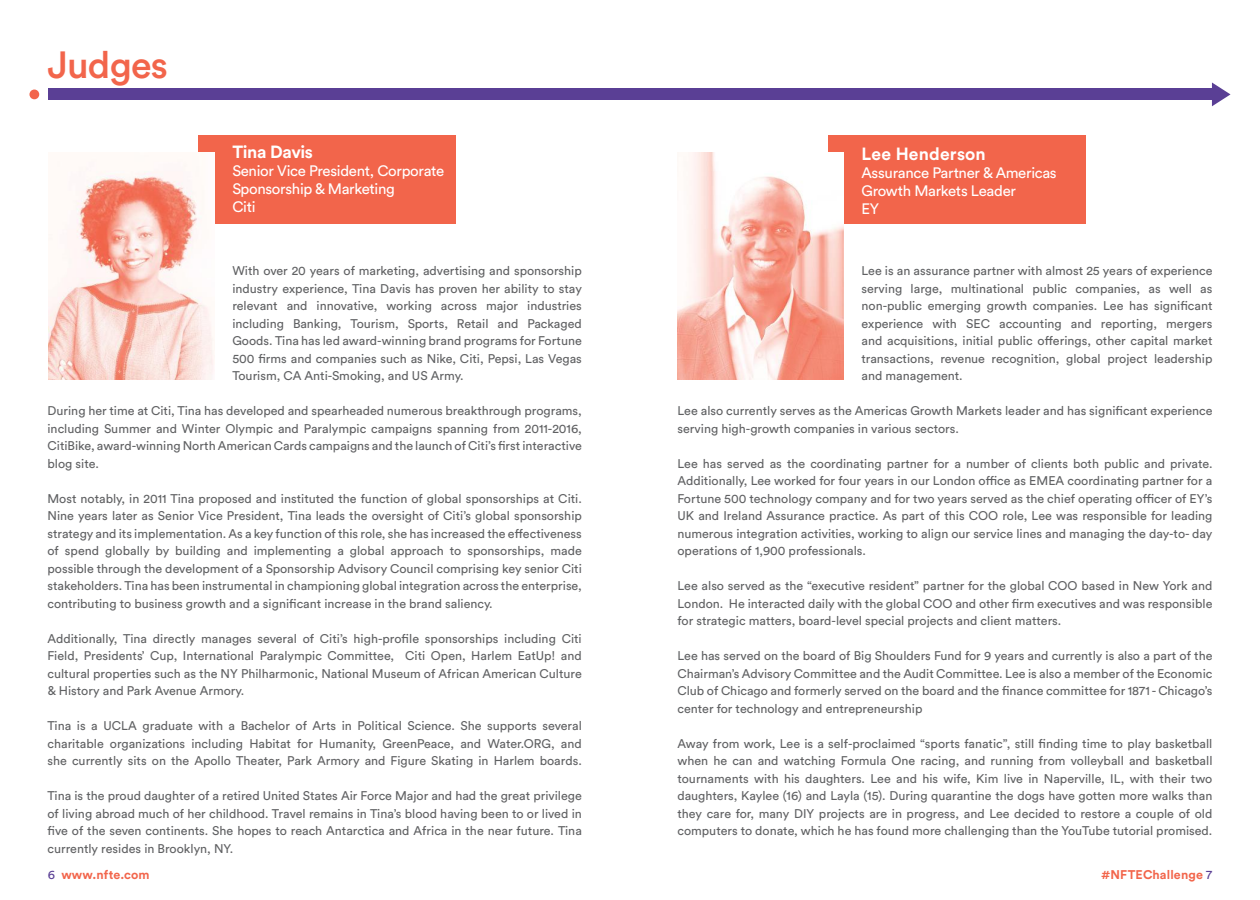
<style>
.page{position:relative;width:1260px;height:900px;background:#fff}
.page>*{position:absolute;margin:0;border:0;box-sizing:border-box;transform-origin:0 0}
.t1{font:500 37.5px "Circular Std";letter-spacing:-.02em;color:#f2654b}
.t2{font:700 17.5px "Circular Std";letter-spacing:.01em;color:#fff}
.t3{font:700 17.5px "Circular Std";letter-spacing:-.02em;color:#fff}
.t4{font:15px/18px "Circular Std";letter-spacing:-.02em;color:#fff}
.t5{font:12.5px/17.5px "Circular Std";color:#606163;text-align:justify}
.t6{font:700 12.5px "Circular Std";letter-spacing:.01em;color:#f2654b}
.s1{font-weight:400;color:#5a3f95}
</style>
<div class="page">
<div style="left:48px;top:89px;width:1169px;height:11px;background:#5a3f95"></div>
<svg style="left:1212px;top:83px;width:19px;height:23px"></svg>
<div style="left:29px;top:90px;width:10px;height:9px;background:#f2654b;border-radius:50%"></div>
<div style="left:198px;top:135px;width:258px;height:88px;background:#f2654b"></div>
<div style="left:828px;top:135px;width:258px;height:88px;background:#f2654b"></div>
<img style="left:48px;top:152px;width:167px;height:228px">
<img style="left:678px;top:152px;width:166px;height:228px">
<h1 class="t1" style="left:48px;top:41px;width:122px">Judges</h1>
<h2 class="t3" style="left:232px;top:140px;width:82px">Tina Davis</h2>
<p class="t4" style="left:232px;top:161px;width:214px">Senior Vice President, Corporate<br>Sponsorship &amp; Marketing<br>Citi</p>
<p class="t5" style="left:232px;top:262px;width:351px">With over 20 years of marketing, advertising and sponsorship industry experience, Tina Davis has proven her ability to stay relevant and innovative, working across major industries including Banking, Tourism, Sports, Retail and Packaged Goods. Tina has led award-winning brand programs for Fortune 500 firms and companies such as Nike, Citi, Pepsi, Las Vegas Tourism, CA Anti-Smoking, and US Army.</p>
<p class="t5" style="left:48px;top:402px;width:536px">During her time at Citi, Tina has developed and spearheaded numerous breakthrough programs, including Summer and Winter Olympic and Paralympic campaigns spanning from 2011-2016, CitiBike, award-winning North American Cards campaigns and the launch of Citi’s first interactive blog site.</p>
<p class="t5" style="left:48px;top:489px;width:536px">Most notably, in 2011 Tina proposed and instituted the function of global sponsorships at Citi.<br>Nine years later as Senior Vice President, Tina leads the oversight of Citi’s global sponsorship strategy and its implementation. As a key function of this role, she has increased the effectiveness of spend globally by building and implementing a global approach to sponsorships, made possible through the development of a Sponsorship Advisory Council comprising key senior Citi stakeholders. Tina has been instrumental in championing global integration across the enterprise, contributing to business growth and a significant increase in the brand saliency.</p>
<p class="t5" style="left:48px;top:629px;width:536px">Additionally, Tina directly manages several of Citi’s high-profile sponsorships including Citi Field, Presidents’ Cup, International Paralympic Committee, Citi Open, Harlem EatUp! and cultural properties such as the NY Philharmonic, National Museum of African American Culture &amp; History and Park Avenue Armory.</p>
<p class="t5" style="left:48px;top:717px;width:536px">Tina is a UCLA graduate with a Bachelor of Arts in Political Science. She supports several charitable organizations including Habitat for Humanity, GreenPeace, and Water.ORG, and she currently sits on the Apollo Theater, Park Armory and Figure Skating in Harlem boards.</p>
<p class="t5" style="left:48px;top:787px;width:536px">Tina is the proud daughter of a retired United States Air Force Major and had the great privilege of living abroad much of her childhood. Travel remains in Tina’s blood having been to or lived in five of the seven continents. She hopes to reach Antarctica and Africa in the near future. Tina currently resides in Brooklyn, NY.</p>
<h2 class="t2" style="left:861px;top:143px;width:126px">Lee Henderson</h2>
<p class="t4" style="left:861px;top:164px;width:197px">Assurance Partner &amp; Americas<br>Growth Markets Leader<br>EY</p>
<p class="t5" style="left:861px;top:262px;width:353px">Lee is an assurance partner with almost 25 years of experience serving large, multinational public companies, as well as non-public emerging growth companies. Lee has significant experience with SEC accounting and reporting, mergers and acquisitions, initial public offerings, other capital market transactions, revenue recognition, global project leadership and management.</p>
<p class="t5" style="left:678px;top:402px;width:537px">Lee also currently serves as the Americas Growth Markets leader and has significant experience serving high-growth companies in various sectors.</p>
<p class="t5" style="left:678px;top:454px;width:537px">Lee has served as the coordinating partner for a number of clients both public and private.<br>Additionally, Lee worked for four years in our London office as EMEA coordinating partner for a Fortune 500 technology company and for two years served as the chief operating officer of EY’s UK and Ireland Assurance practice. As part of this COO role, Lee was responsible for leading numerous integration activities, working to align our service lines and managing the day-to- day operations of 1,900 professionals.</p>
<p class="t5" style="left:678px;top:577px;width:537px">Lee also served as the “executive resident” partner for the global COO based in New York and London. He interacted daily with the global COO and other firm executives and was responsible for strategic matters, board-level special projects and client matters.</p>
<p class="t5" style="left:678px;top:647px;width:537px">Lee has served on the board of Big Shoulders Fund for 9 years and currently is also a part of the Chairman’s Advisory Committee and the Audit Committee. Lee is also a member of the Economic Club of Chicago and formerly served on the board and the finance committee for 1871 - Chicago’s center for technology and entrepreneurship</p>
<p class="t5" style="left:678px;top:734px;width:537px">Away from work, Lee is a self-proclaimed “sports fanatic”, still finding time to play basketball when he can and watching Formula One racing, and running from volleyball and basketball tournaments with his daughters. Lee and his wife, Kim live in Naperville, IL, with their two daughters, Kaylee (16) and Layla (15). During quarantine the dogs have gotten more walks than they care for, many DIY projects are in progress, and Lee decided to restore a couple of old computers to donate, which he has found more challenging than the YouTube tutorial promised.</p>
<p class="t6" style="left:48px;top:866px;width:103px"><span class="s1">6</span> www.nfte.com</p>
<p class="t6" style="left:1101px;top:866px;width:113px">#NFTEChallenge <span class="s1">7</span></p>
</div>
